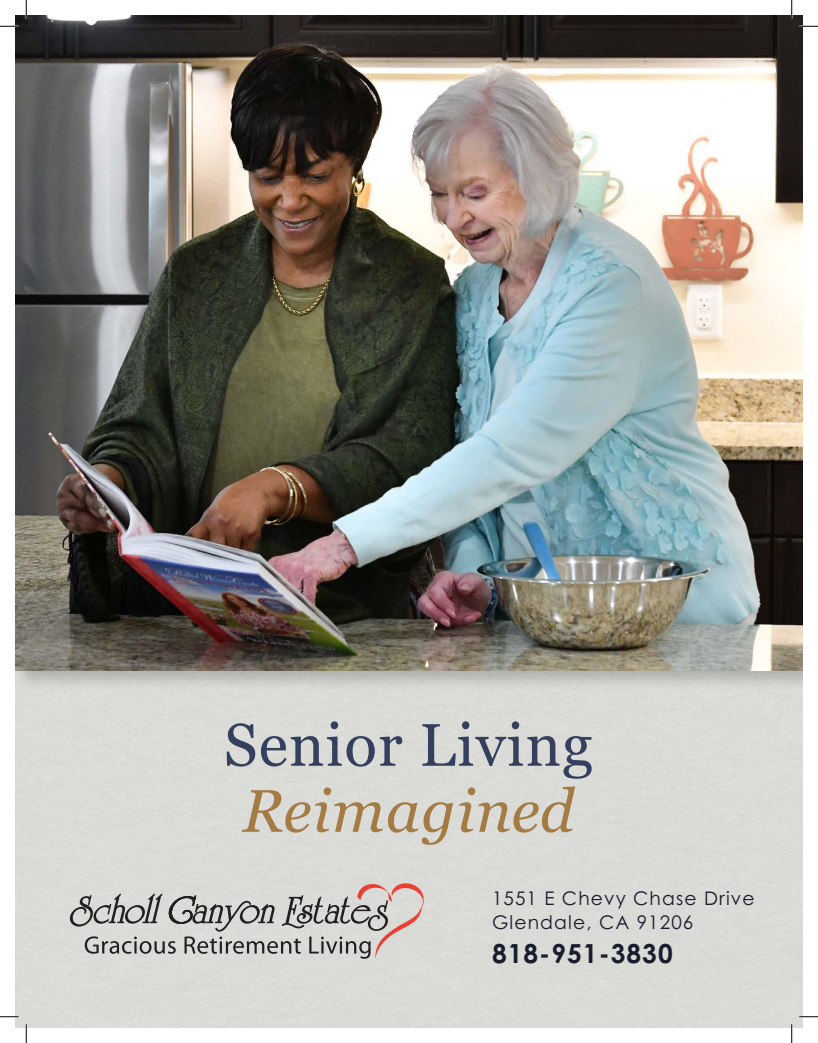
<style>
.page{position:relative;width:818px;height:1043px;background:#fff}
.page>*{position:absolute;margin:0;border:0;box-sizing:border-box;transform-origin:0 0}
.t1{font:60px/66px "Georgia";letter-spacing:.02em;color:#34405e;text-align:center}
.t2{font:700 26.25px "Century Gothic Pro";letter-spacing:.04em;color:#191c2d}
.t3{font:18.75px "Century Gothic Pro";letter-spacing:.06em;color:#191c2d}
.s1{font-style:italic;color:#a47b43}
</style>
<div class="page">
<div style="left:15px;top:691px;width:788px;height:337px;background:#dadbd8"></div>
<svg style="left:70px;top:883px;width:353px;height:75px;background:#c0bdba"></svg>
<div style="left:15px;top:15px;width:788px;height:676px;background:#231f20;opacity:.24"></div>
<svg style="left:0;top:25px;width:19px;height:2px"></svg>
<svg style="left:799px;top:25px;width:19px;height:2px"></svg>
<svg style="left:0;top:1015px;width:19px;height:2px"></svg>
<svg style="left:799px;top:1015px;width:19px;height:2px"></svg>
<svg style="left:25px;top:0;width:2px;height:19px"></svg>
<svg style="left:25px;top:1024px;width:2px;height:19px"></svg>
<svg style="left:790px;top:0;width:2px;height:19px"></svg>
<svg style="left:790px;top:1024px;width:2px;height:19px"></svg>
<p class="t1" style="left:224px;top:709px;width:370px">Senior Living<br><span class="s1">Reimagined</span></p>
<p class="t3" style="left:492px;top:887px;width:264px">1551 E Chevy Chase Drive</p>
<p class="t3" style="left:492px;top:911px;width:203px">Glendale, CA 91206</p>
<p class="t2" style="left:492px;top:937px;width:182px">818-951-3830</p>
</div>
